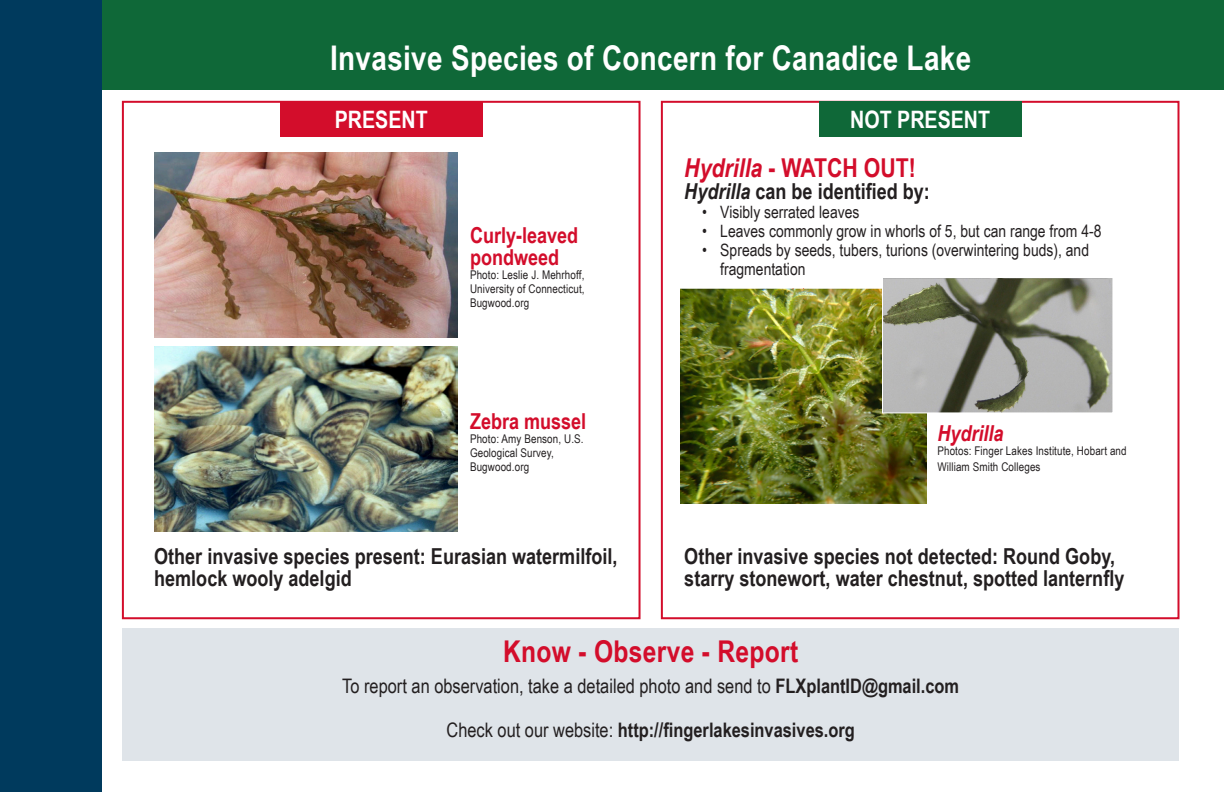
<style>
.page{position:relative;width:1224px;height:792px;background:#fff}
.page>*{position:absolute;margin:0;border:0;box-sizing:border-box;transform-origin:0 0}
.subhead{font:700 34px "Arial Narrow";letter-spacing:.01em;color:#fff}
.subhead-2{font:700 30px "Arial Narrow";letter-spacing:.01em;color:#d30d2b}
.body{font:700 26px "Arial Narrow";color:#d30d2b}
.body-2{font:700 24px "Arial Narrow";color:#fff}
.Arial_Narrow_10_bld{font:700 22px/22px "Arial Narrow";color:#231f20}
.Arial_Narrow_10_bld-2{font:700 22px/22px "Arial Narrow";color:#d30d2b}
.Arial_Narrow_10_bld-3{font:italic 700 22px "Arial Narrow";color:#d30d2b}
.body-3{font:20px "Arial Narrow";color:#231f20}
.body-4{font:700 20px "Arial Narrow";color:#231f20}
.t1{font:17px/19px "Arial Narrow";color:#231f20}
.Photo_credit_7_8{font:12px/14px "Arial Narrow";letter-spacing:.01em;color:#231f20}
.s1{font-style:italic}
.s2{font-weight:700}
.s3{font-weight:400}
</style>
<div class="page">
<div style="left:0;top:0;width:1224px;height:90px;background:#0f6838"></div>
<div style="left:0;top:0;width:101px;height:792px;background:#003a5d"></div>
<div style="left:122px;top:628px;width:1057px;height:133px;background:#dfe4e9"></div>
<img style="left:680px;top:288px;width:246px;height:216px">
<img style="left:884px;top:279px;width:227px;height:132px">
<div style="left:882px;top:270px;width:231px;height:143px;border:1px solid #fff"></div>
<div style="left:122px;top:101px;width:519px;height:518px;border:2px solid #d30d2b"></div>
<img style="left:154px;top:153px;width:304px;height:184px">
<img style="left:154px;top:347px;width:303px;height:184px">
<div style="left:661px;top:101px;width:519px;height:518px;border:2px solid #d30d2b"></div>
<div style="left:280px;top:101px;width:202px;height:36px;background:#d30d2b"></div>
<div style="left:819px;top:101px;width:202px;height:36px;background:#0f6838"></div>
<p class="subhead" style="left:330px;top:32px;width:643px">Invasive Species of Concern for Canadice Lake</p>
<p class="body-2" style="left:335px;top:101px;width:94px">PRESENT</p>
<p class="body-2" style="left:850px;top:101px;width:141px">NOT PRESENT</p>
<p class="body" style="left:684px;top:149px;width:233px"><span class="s1">Hydrilla</span> - WATCH OUT!</p>
<p class="Arial_Narrow_10_bld" style="left:684px;top:180px;width:247px"><span class="s1">Hydrilla</span> can be identified by:</p>
<p class="t1" style="left:702px;top:202px;width:159px">• Visibly serrated leaves</p>
<p class="t1" style="left:702px;top:221px;width:401px">• Leaves commonly grow in whorls of 5, but can range from 4-8</p>
<p class="t1" style="left:720px;top:240px;width:370px;text-indent:-18px">• Spreads by seeds, tubers, turions (overwintering buds), and fragmentation</p>
<p class="Arial_Narrow_10_bld-2" style="left:470px;top:223px;width:110px">Curly-leaved pondweed</p>
<p class="Photo_credit_7_8" style="left:470px;top:267px;width:116px;text-align:justify">Photo: Leslie J. Mehrhoff, University of Connecticut, Bugwood.org</p>
<p class="Arial_Narrow_10_bld-2" style="left:470px;top:410px;width:118px">Zebra mussel</p>
<p class="Photo_credit_7_8" style="left:470px;top:432px;width:115px">Photo: Amy Benson, U.S.<br>Geological Survey,<br>Bugwood.org</p>
<p class="Arial_Narrow_10_bld" style="left:154px;top:544px;width:465px">Other invasive species present: Eurasian watermilfoil, hemlock wooly adelgid</p>
<p class="Arial_Narrow_10_bld-3" style="left:937px;top:417px;width:68px">Hydrilla</p>
<p class="Photo_credit_7_8" style="left:937px;top:442px;width:191px;line-height:16px">Photos: Finger Lakes Institute, Hobart and<br>William Smith Colleges</p>
<p class="Arial_Narrow_10_bld" style="left:684px;top:544px;width:442px">Other invasive species not detected: Round Goby, starry stonewort, water chestnut, spotted lanternfly</p>
<p class="subhead-2" style="left:503px;top:629px;width:297px">Know - Observe - Report</p>
<p class="body-3" style="left:342px;top:671px;width:618px">To report an observation, take a detailed photo and send to <span class="s2">FLXplantID@gmail.com</span></p>
<p class="body-4" style="left:447px;top:715px;width:410px"><span class="s3">Check out our website:</span> http://fingerlakesinvasives.org</p>
</div>
